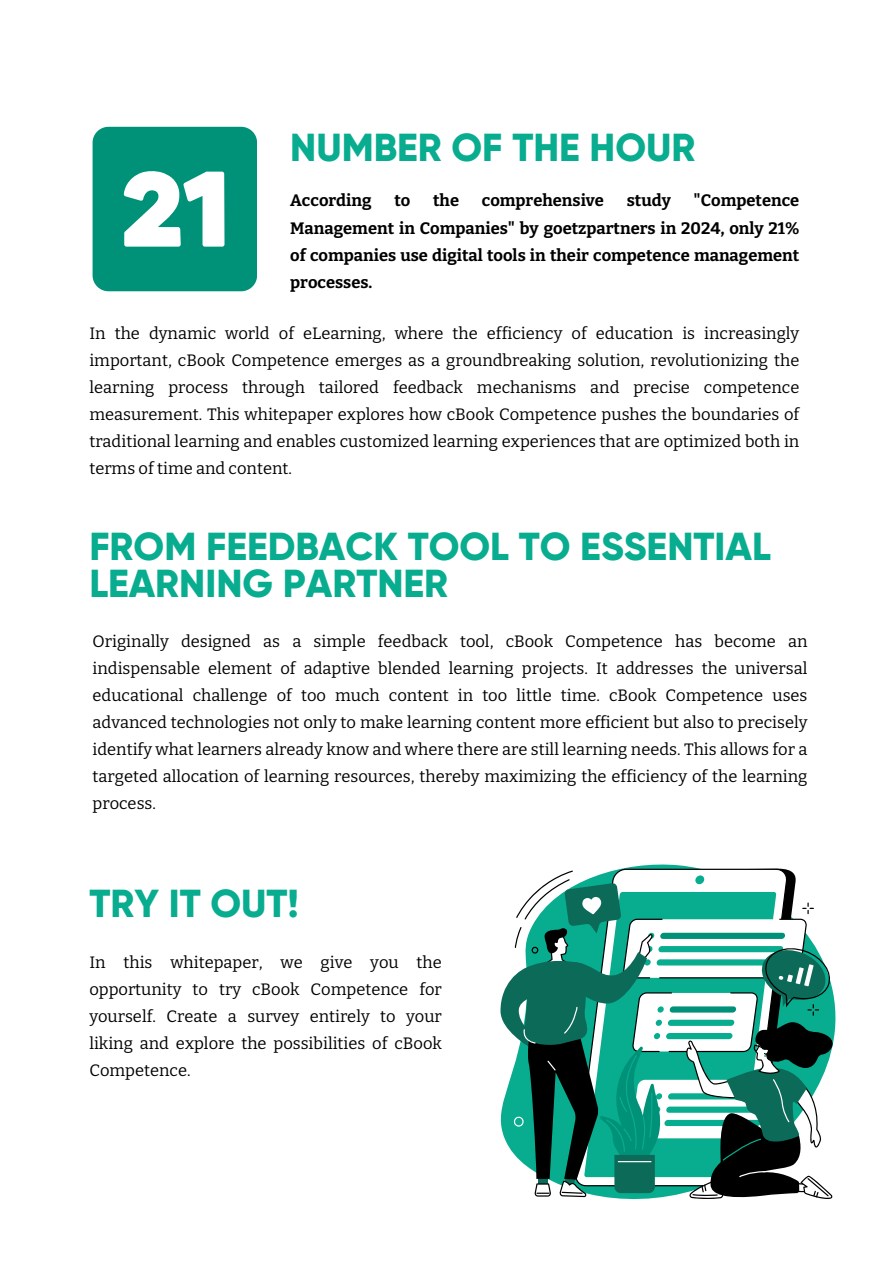
<style>
.page{position:relative;width:894px;height:1264px;background:#fff}
.page>*{position:absolute;margin:0;border:0;box-sizing:border-box;transform-origin:0 0}
.t1{font:800 39px/37.2px "Gilroy";color:#08ac8f}
.t2{font:16.5px/27px "Bitter";color:#000;text-align:justify}
.t3{font:700 16.5px/27px "Bitter";color:#000;text-align:justify}
</style>
<div class="page">
<svg style="left:92px;top:127px;width:165px;height:164px"></svg>
<svg style="left:500px;top:870px;width:336px;height:330px"></svg>
<hr style="left:617px;top:1160px;width:34px;height:2px;background:#fff">
<p class="t1" style="left:290px;top:129px;width:406px">NUMBER OF THE HOUR</p>
<h1 class="t3" style="left:290px;top:187px;width:83px">According</h1>
<h1 class="t3" style="left:394px;top:187px;width:18px">to</h1>
<h1 class="t3" style="left:433px;top:187px;width:27px">the</h1>
<h1 class="t3" style="left:481px;top:187px;width:124px">comprehensive</h1>
<h1 class="t3" style="left:626px;top:187px;width:46px">study</h1>
<h1 class="t3" style="left:290px;top:187px;width:510px;text-indent:403px">"Competence Management in Companies" by goetzpartners in 2024, only 21% of companies use digital tools in their competence management processes.</h1>
<h1 class="t2" style="left:89px;top:320px;width:711px">In the dynamic world of eLearning, where the efficiency of education is increasingly important, cBook Competence emerges as a groundbreaking solution, revolutionizing the learning process through tailored feedback mechanisms and precise competence measurement. This whitepaper explores how cBook Competence pushes the boundaries of traditional learning and enables customized learning experiences that are optimized both in terms of time and content.</h1>
<h2 class="t1" style="left:89px;top:528px;width:682px">FROM FEEDBACK TOOL TO ESSENTIAL<br>LEARNING PARTNER</h2>
<p class="t2" style="left:92px;top:628px;width:716px">Originally designed as a simple feedback tool, cBook Competence has become an indispensable element of adaptive blended learning projects. It addresses the universal educational challenge of too much content in too little time. cBook Competence uses advanced technologies not only to make learning content more efficient but also to precisely identify what learners already know and where there are still learning needs. This allows for a targeted allocation of learning resources, thereby maximizing the efficiency of the learning process.</p>
<p class="t1" style="left:89px;top:884px;width:211px">TRY IT OUT!</p>
<h1 class="t2" style="left:89px;top:949px;width:354px">In this whitepaper, we give you the opportunity to try cBook Competence for yourself. Create a survey entirely to your liking and explore the possibilities of cBook Competence.</h1>
</div>
